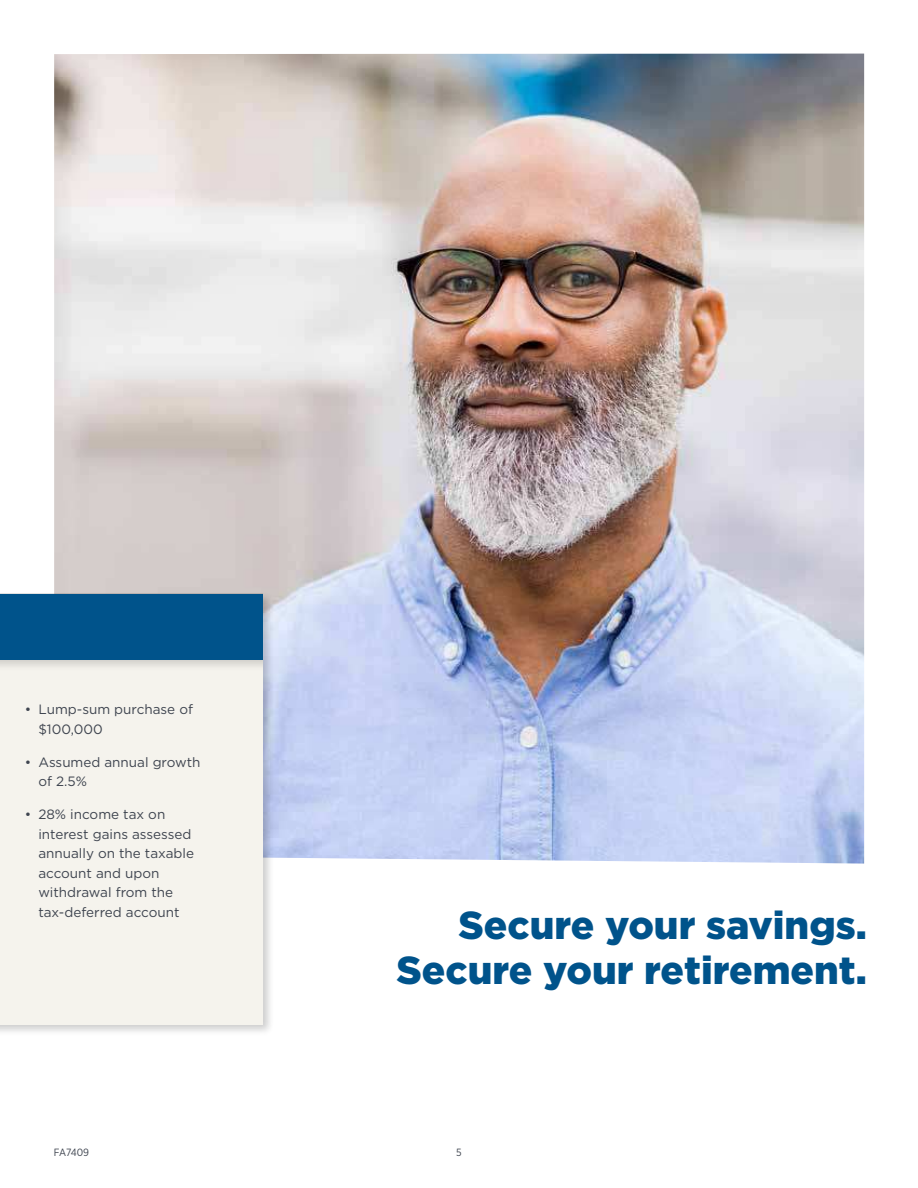
<style>
.page{position:relative;width:918px;height:1188px;background:#fff}
.page>*{position:absolute;margin:0;border:0;box-sizing:border-box;transform-origin:0 0}
.t1{font:900 39px/45px "Gotham";color:#00538b;text-align:right}
.t2{font:13.5px/19.5px "Gotham";color:#3e444f}
.t3{font:10.5px "Gotham Narrow";color:#3e444f}
</style>
<div class="page">
<img style="left:54px;top:54px;width:810px;height:810px">
<div style="left:0;top:591px;width:275px;height:446px;background:#000;opacity:.2"></div>
<div style="left:0;top:594px;width:262px;height:431px;background:#f5f3ed"></div>
<div style="left:0;top:593px;width:263px;height:79px;background:#000;opacity:.15"></div>
<div style="left:0;top:594px;width:262px;height:66px;background:#00538b"></div>
<p class="t2" style="left:38px;top:700px;width:156px;text-indent:-13px">• Lump-sum purchase of $100,000</p>
<p class="t2" style="left:38px;top:753px;width:164px;text-indent:-13px">• Assumed annual growth of 2.5%</p>
<p class="t2" style="left:38px;top:805px;width:157px;text-indent:-13px">• 28% income tax on interest gains assessed annually on the taxable account and upon withdrawal from the tax-deferred account</p>
<h1 class="t1" style="left:397px;top:904px;width:472px">Secure your savings.<br>Secure your retirement.</h1>
<p class="t3" style="left:54px;top:1148px;width:37px">FA7409</p>
<p class="t3" style="left:456px;top:1148px;width:7px">5</p>
</div>
